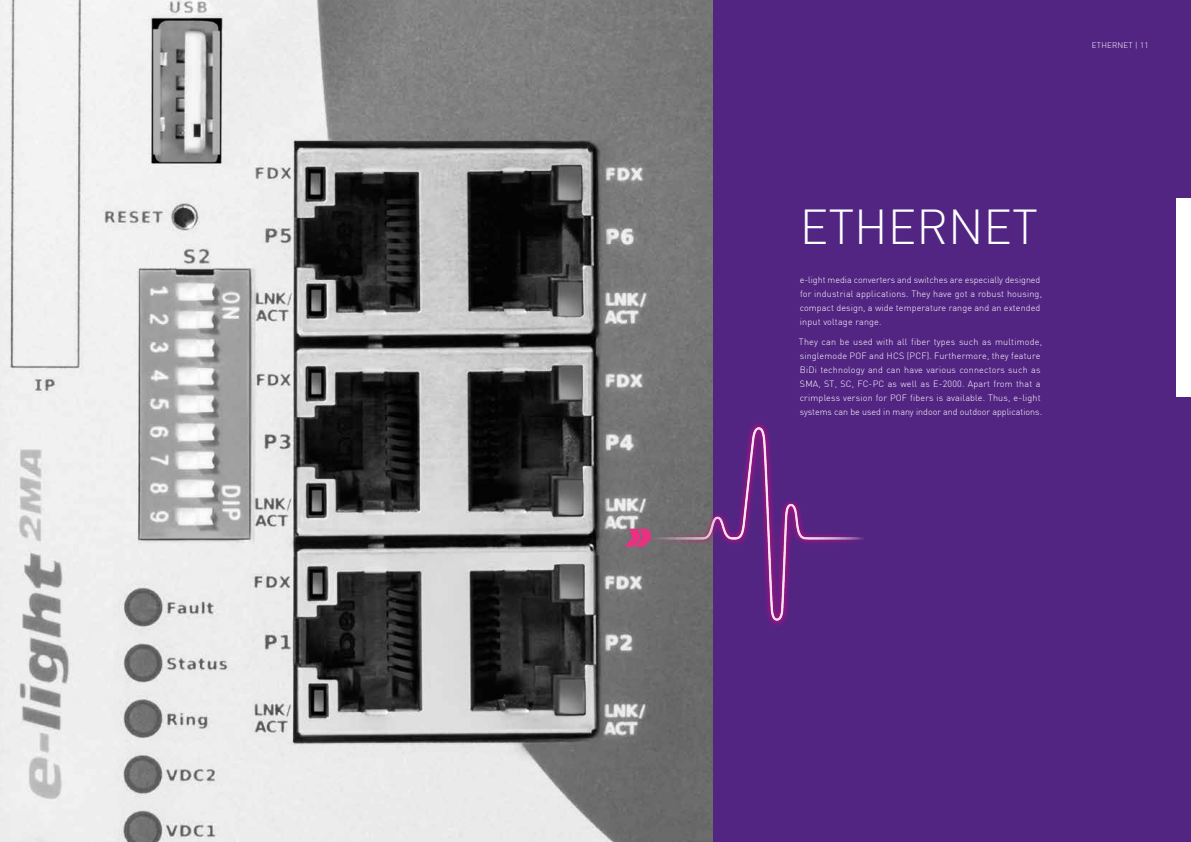
<style>
.page{position:relative;width:1191px;height:842px;background:#fff}
.page>*{position:absolute;margin:0;border:0;box-sizing:border-box;transform-origin:0 0}
.t1{font:300 48px "DIN";color:#fff}
.t2{font:300 9px/14px "DIN";letter-spacing:.02em;color:#fff}
.t3{font:300 8px "DIN";letter-spacing:.02em;color:#fff}
.s1{color:#575756}
</style>
<div class="page">
<img style="left:0;top:0;width:713px;height:842px">
<div style="left:713px;top:0;width:478px;height:842px;background:#522583"></div>
<div style="left:1176px;top:198px;width:15px;height:199px;background:#fff"></div>
<svg style="left:570px;top:421px;width:215px;height:206px"></svg>
<svg style="left:576px;top:427px;width:288px;height:194px"></svg>
<svg style="left:624px;top:529px;width:28px;height:18px"></svg>
<p class="t3" style="left:1092px;top:40px;width:58px">ETHERNET | <span class="s1">11</span></p>
<h1 class="t1" style="left:799px;top:198px;width:240px">ETHERNET</h1>
<p class="t2" style="left:799px;top:273px;width:244px">e-light media converters and switches are especially designed for industrial applications. They have got a robust housing, compact design, a wide temperature range and an extended input voltage range.</p>
<p class="t2" style="left:799px;top:335px;width:244px">They can be used with all fiber types such as multimode, singlemode POF and HCS (PCF). Furthermore, they feature BiDi technology and can have various connectors such as SMA, ST, SC, FC-PC as well as E-2000. Apart from that a crimpless version for POF fibers is available. Thus, e-light systems can be used in many indoor and outdoor applications.</p>
</div>
